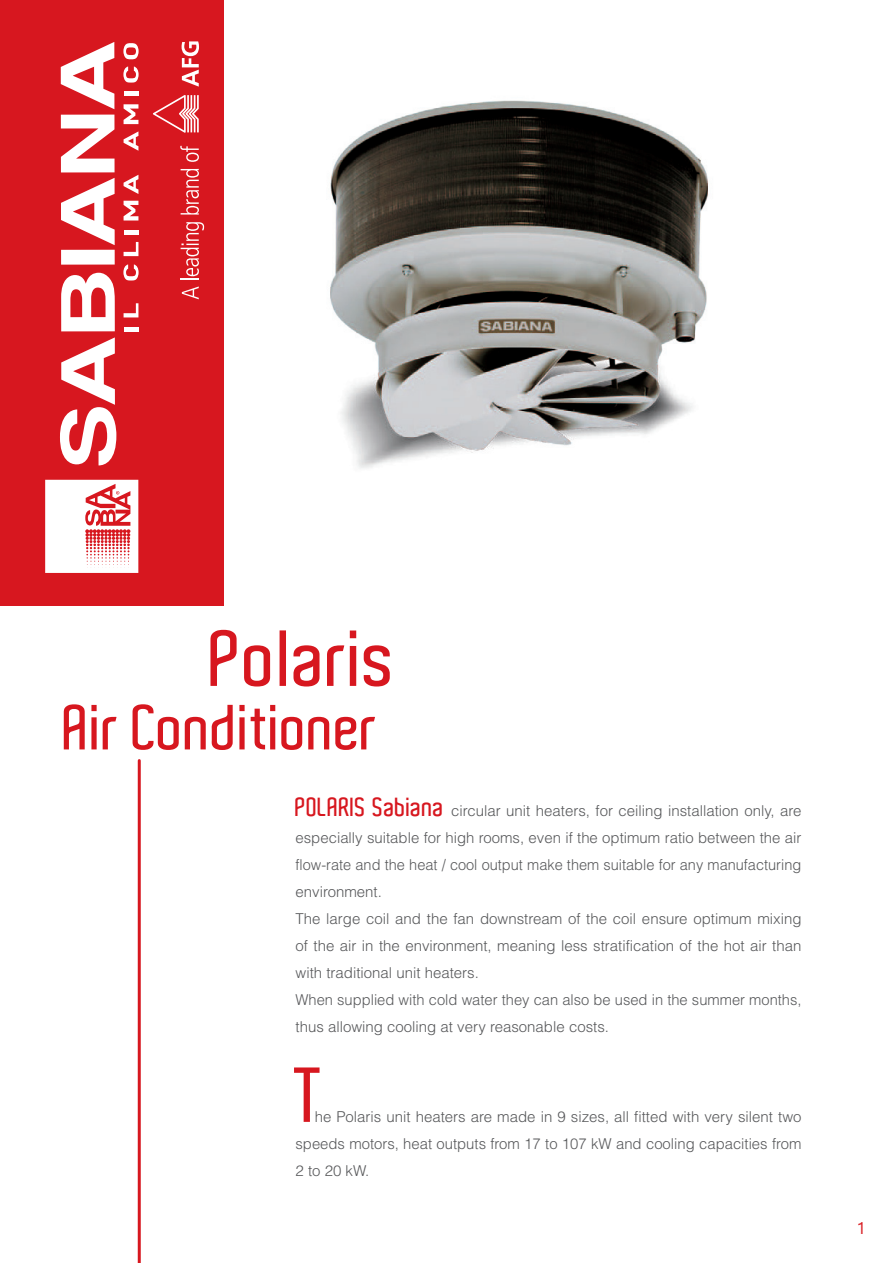
<style>
.page{position:relative;width:893px;height:1263px;background:#fff}
.page>*{position:absolute;margin:0;border:0;box-sizing:border-box;transform-origin:0 0}
.t1{font:600 76.5px "Aldo";color:#d7171f}
.t2{font:600 75px "Aldo";color:#d7171f}
.t3{font:600 61.5px "Aldo";color:#d7171f}
.t4{font:600 16.5px "Aldo";color:#d92026}
.t5{font:300 15px/27px "Helvetica LT Std";color:#57585a}
.s1{font-family:"Aldo";font-weight:600;font-size:25.5px;color:#d7171f}
</style>
<div class="page">
<img style="left:330px;top:100px;width:378px;height:369px">
<hr style="left:138px;top:760px;width:3px;height:503px;background:#d7171f">
<div style="left:0;top:0;width:223px;height:606px;background:#d7171f"></div>
<svg style="left:60px;top:337px;width:56px;height:128px"></svg>
<svg style="left:61px;top:273px;width:54px;height:58px"></svg>
<div style="left:61px;top:250px;width:54px;height:15px;background:#fff"></div>
<svg style="left:61px;top:178px;width:54px;height:67px"></svg>
<svg style="left:61px;top:115px;width:54px;height:57px"></svg>
<svg style="left:61px;top:42px;width:53px;height:67px"></svg>
<svg style="left:45px;top:480px;width:93px;height:93px;background:#f7d4d5"></svg>
<hr style="left:124px;top:327px;width:14px;height:4px;background:#fff">
<svg style="left:124px;top:303px;width:14px;height:14px"></svg>
<svg style="left:123px;top:264px;width:16px;height:16px"></svg>
<svg style="left:124px;top:242px;width:14px;height:14px"></svg>
<hr style="left:124px;top:230px;width:14px;height:4px;background:#fff">
<svg style="left:124px;top:201px;width:14px;height:19px"></svg>
<svg style="left:124px;top:175px;width:14px;height:19px"></svg>
<svg style="left:124px;top:131px;width:14px;height:20px"></svg>
<svg style="left:124px;top:104px;width:14px;height:20px"></svg>
<hr style="left:124px;top:91px;width:14px;height:4px;background:#fff">
<svg style="left:123px;top:66px;width:16px;height:17px"></svg>
<svg style="left:123px;top:43px;width:16px;height:16px"></svg>
<svg style="left:182px;top:286px;width:17px;height:13px"></svg>
<svg style="left:181px;top:222px;width:23px;height:58px"></svg>
<svg style="left:181px;top:169px;width:18px;height:46px"></svg>
<svg style="left:180px;top:146px;width:19px;height:16px"></svg>
<svg style="left:153px;top:95px;width:46px;height:38px"></svg>
<svg style="left:182px;top:41px;width:17px;height:46px"></svg>
<p class="t1" style="left:210px;top:616px;width:188px">Polaris</p>
<p class="t3" style="left:64px;top:693px;width:316px">Air Conditioner</p>
<p class="t5" style="left:296px;top:797px;width:507px"><span class="s1">POLARIS Sabiana</span> circular unit heaters, for ceiling installation only, are especially suitable for high rooms, even if the optimum ratio between the air flow-rate and the heat / cool output make them suitable for any manufacturing environment.<br>The large coil and the fan downstream of the coil ensure optimum mixing of the air in the environment, meaning less stratification of the hot air than with traditional unit heaters.<br>When supplied with cold water they can also be used in the summer months, thus allowing cooling at very reasonable costs.</p>
<p class="t2" style="left:296px;top:1053px;width:31px">T</p>
<p class="t5" style="left:296px;top:1103px;width:507px;text-align:justify;text-indent:19px">he Polaris unit heaters are made in 9 sizes, all fitted with very silent two speeds motors, heat outputs from 17 to 107 kW and cooling capacities from 2 to 20 kW.</p>
<p class="t4" style="left:859px;top:1219px;width:7px">1</p>
</div>
